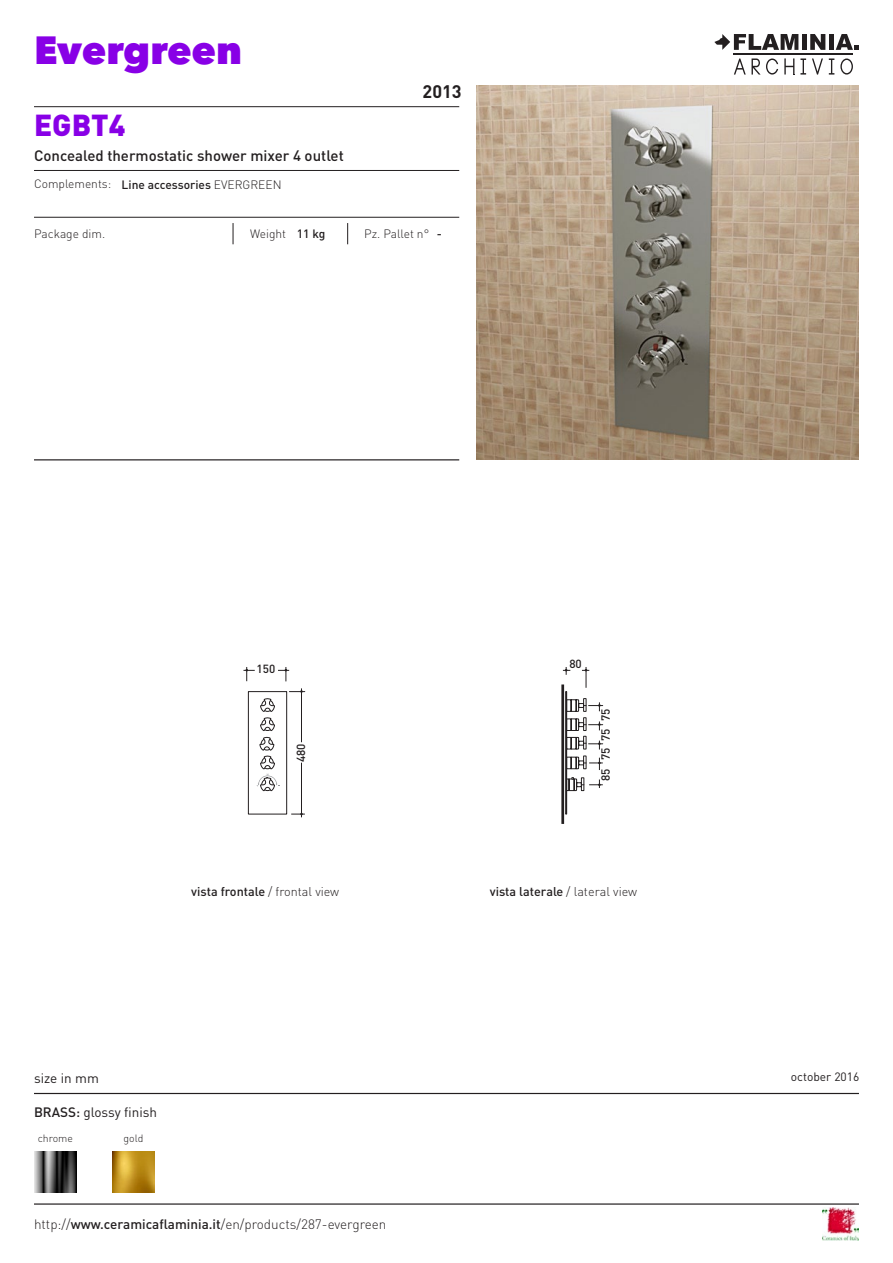
<style>
.page{position:relative;width:893px;height:1263px;background:#fff}
.page>*{position:absolute;margin:0;border:0;box-sizing:border-box;transform-origin:0 0}
.t1{font:800 39px "Avenir Next LT Pro";color:#8800e6}
.t2{font:900 30px "DIN";color:#8800e6}
.t3{font:700 18px "DIN";color:#231f20}
.t4{font:500 15px "DIN";color:#231f20}
.t5{font:300 13.5px "DIN";color:#231f20}
.t6{font:13.5px "DIN";color:#231f20}
.t7{font:500 12.6px "DIN";color:#231f20}
.t8{font:300 12px "DIN";color:#231f20}
.t9{font:12px "DIN";color:#231f20}
.t10{font:500 11.7px "DIN";color:#231f20}
.t11{font:300 10.5px "DIN";color:#231f20}
.s1{font-weight:500}
.s2{font-weight:300}
</style>
<div class="page">
<hr style="left:34px;top:1203px;width:825px;height:2px;background:#231f20">
<img style="left:822px;top:1208px;width:37px;height:32px">
<hr style="left:34px;top:459px;width:425px;height:1px;background:#231f20">
<hr style="left:34px;top:106px;width:425px;height:1px;background:#231f20">
<hr style="left:34px;top:170px;width:425px;height:1px;background:#231f20">
<div style="left:802px;top:34px;width:5px;height:16px;background:#231f20"></div>
<svg style="left:810px;top:34px;width:15px;height:16px"></svg>
<div style="left:829px;top:34px;width:5px;height:16px;background:#231f20"></div>
<hr style="left:734px;top:54px;width:119px;height:1px;background:#231f20">
<svg style="left:800px;top:58px;width:6px;height:17px"></svg>
<svg style="left:829px;top:58px;width:5px;height:17px"></svg>
<svg style="left:784px;top:58px;width:10px;height:17px"></svg>
<svg style="left:812px;top:58px;width:11px;height:17px"></svg>
<svg style="left:714px;top:34px;width:84px;height:16px"></svg>
<svg style="left:836px;top:34px;width:23px;height:16px"></svg>
<svg style="left:840px;top:58px;width:13px;height:17px"></svg>
<svg style="left:734px;top:58px;width:44px;height:17px"></svg>
<img style="left:476px;top:85px;width:383px;height:374px">
<hr style="left:34px;top:1093px;width:825px;height:1px;background:#231f20">
<svg style="left:243px;top:667px;width:12px;height:14px"></svg>
<svg style="left:278px;top:667px;width:11px;height:14px"></svg>
<hr style="left:561px;top:684px;width:3px;height:140px;background:#231f20">
<hr style="left:301px;top:688px;width:1px;height:54px;background:#231f20">
<svg style="left:289px;top:690px;width:16px;height:3px"></svg>
<hr style="left:301px;top:763px;width:1px;height:54px;background:#231f20">
<svg style="left:291px;top:813px;width:14px;height:2px"></svg>
<div style="left:248px;top:691px;width:39px;height:123px;border:1px solid #231f20"></div>
<svg style="left:260px;top:698px;width:15px;height:33px"></svg>
<svg style="left:257px;top:737px;width:22px;height:54px"></svg>
<svg style="left:563px;top:667px;width:40px;height:148px"></svg>
<svg style="left:233px;top:223px;width:1px;height:21px"></svg>
<svg style="left:347px;top:223px;width:1px;height:21px"></svg>
<hr style="left:34px;top:217px;width:425px;height:1px;background:#231f20">
<img style="left:34px;top:1151px;width:42px;height:42px">
<img style="left:113px;top:1151px;width:41px;height:42px">
<h1 class="t1" style="left:34px;top:26px;width:210px">Evergreen</h1>
<h2 class="t2" style="left:34px;top:105px;width:93px">EGBT4</h2>
<p class="t4" style="left:34px;top:146px;width:311px">Concealed thermostatic shower mixer 4 outlet</p>
<p class="t8" style="left:34px;top:177px;width:233px">Complements: <span class="s1">Line accessories</span> Eve rgreen</p>
<h3 class="t3" style="left:423px;top:79px;width:41px">2013</h3>
<p class="t8" style="left:34px;top:226px;width:73px">Package dim.</p>
<p class="t8" style="left:250px;top:226px;width:77px">Weight <span class="s1">11 kg</span></p>
<p class="t8" style="left:364px;top:226px;width:79px">Pz. Pallet n° <span class="s1">-</span></p>
<p class="t10" style="left:257px;top:661px;width:20px">150</p>
<p class="t10" style="left:294px;top:762px;width:20px;rotate:-90deg">480</p>
<p class="t10" style="left:569px;top:656px;width:14px">80</p>
<p class="t10" style="left:598px;top:760px;width:53px;rotate:-90deg">75 75 75</p>
<p class="t10" style="left:598px;top:781px;width:14px;rotate:-90deg">85</p>
<p class="t7" style="left:191px;top:883px;width:149px">vista frontale <span class="s2">/ frontal view</span></p>
<p class="t7" style="left:490px;top:883px;width:149px">vista laterale <span class="s2">/ lateral view</span></p>
<p class="t6" style="left:34px;top:1069px;width:66px">size in mm</p>
<p class="t9" style="left:791px;top:1069px;width:70px">october 2016</p>
<p class="t6" style="left:34px;top:1103px;width:125px"><span class="s1">BRASS:</span> glossy finish</p>
<p class="t11" style="left:38px;top:1132px;width:37px">chrome</p>
<p class="t11" style="left:124px;top:1132px;width:21px">gold</p>
<p class="t5" style="left:34px;top:1216px;width:354px">http://<span class="s1">www.ceramicaflaminia.it</span>/en/products/287-evergreen</p>
</div>
